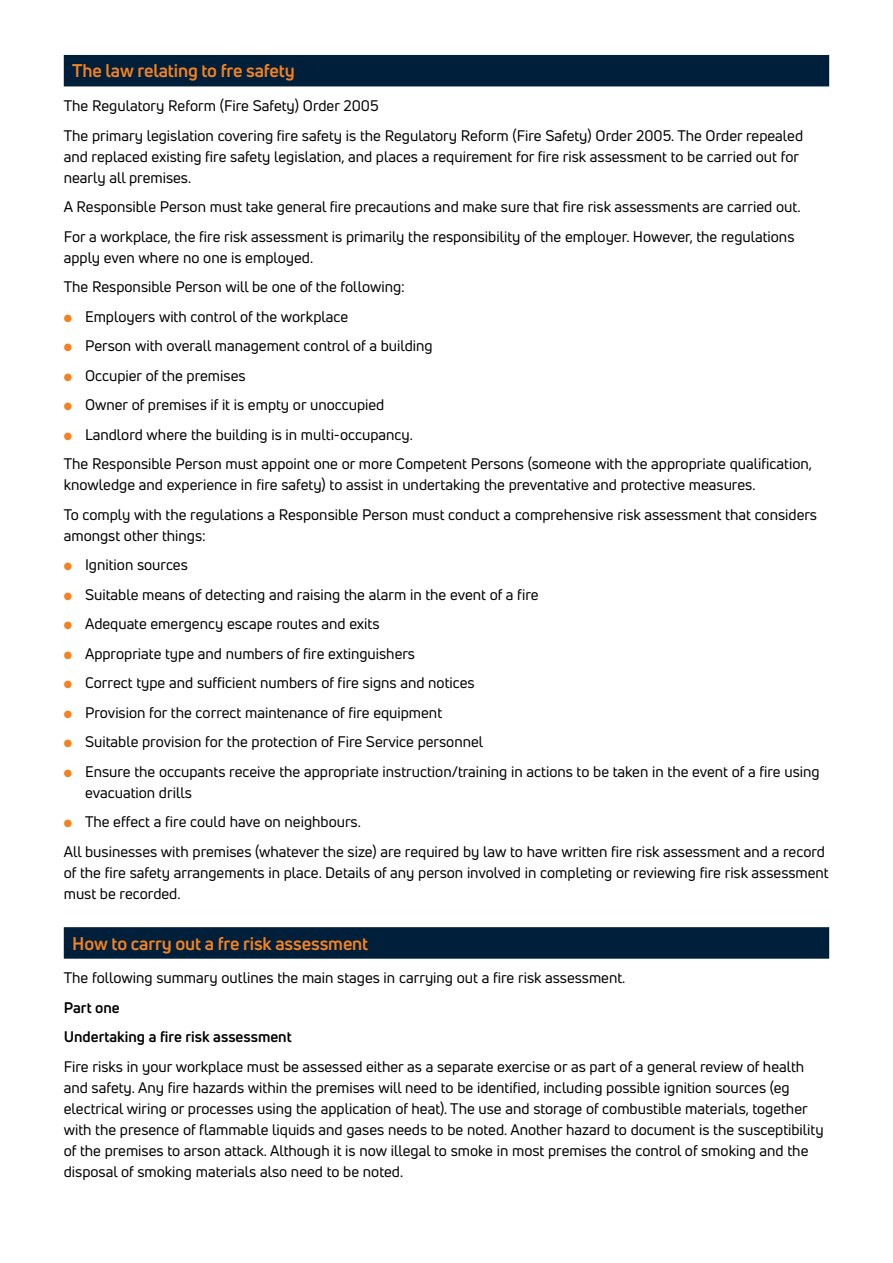
<style>
.page{position:relative;width:893px;height:1263px;background:#fff}
.page>*{position:absolute;margin:0;border:0;box-sizing:border-box;transform-origin:0 0}
.t1{font:700 18px "Uni Neue";letter-spacing:-.005em;color:#f58220}
.t2{font:15px/21px "Uni Neue";color:#000}
.t3{font:700 15px "Uni Neue";color:#000}
.s1{color:#f58220}
</style>
<div class="page">
<div style="left:64px;top:927px;width:765px;height:32px;background:#001f3b"></div>
<div style="left:64px;top:55px;width:765px;height:31px;background:#001f3b"></div>
<p class="t1" style="left:72px;top:60px;width:224px">The law relating to fre safety</p>
<p class="t2" style="left:64px;top:91px;width:741px;line-height:29.5px">The Regulatory Reform (Fire Safety) Order 2005<br>The primary legislation covering fire safety is the Regulatory Reform (Fire Safety) Order 2005. The Order repealed</p>
<p class="t2" style="left:64px;top:146px;width:737px">and replaced existing fire safety legislation, and places a requirement for fire risk assessment to be carried out for nearly all premises.</p>
<p class="t2" style="left:64px;top:192px;width:738px;line-height:29.5px">A Responsible Person must take general fire precautions and make sure that fire risk assessments are carried out.<br>For a workplace, the fire risk assessment is primarily the responsibility of the employer. However, the regulations</p>
<p class="t2" style="left:64px;top:242px;width:343px;line-height:29.5px">apply even where no one is employed.<br>The Responsible Person will be one of the following:</p>
<p class="t2" style="left:64px;top:306px;width:286px"><span class="s1">●</span> Employers with control of the workplace</p>
<p class="t2" style="left:64px;top:335px;width:370px"><span class="s1">●</span> Person with overall management control of a building</p>
<p class="t2" style="left:64px;top:365px;width:183px"><span class="s1">●</span> Occupier of the premises</p>
<p class="t2" style="left:64px;top:394px;width:322px"><span class="s1">●</span> Owner of premises if it is empty or unoccupied</p>
<p class="t2" style="left:64px;top:419px;width:750px;line-height:29.5px"><span class="s1">●</span> Landlord where the building is in multi-occupancy.<br>The Responsible Person must appoint one or more Competent Persons (someone with the appropriate qualification,</p>
<p class="t2" style="left:64px;top:474px;width:693px">knowledge and experience in fire safety) to assist in undertaking the preventative and protective measures.</p>
<p class="t2" style="left:64px;top:504px;width:755px">To comply with the regulations a Responsible Person must conduct a comprehensive risk assessment that considers</p>
<p class="t2" style="left:64px;top:525px;width:144px">amongst other things:</p>
<p class="t2" style="left:64px;top:554px;width:126px"><span class="s1">●</span> Ignition sources</p>
<p class="t2" style="left:64px;top:584px;width:476px"><span class="s1">●</span> Suitable means of detecting and raising the alarm in the event of a fire</p>
<p class="t2" style="left:64px;top:613px;width:317px"><span class="s1">●</span> Adequate emergency escape routes and exits</p>
<p class="t2" style="left:64px;top:643px;width:353px"><span class="s1">●</span> Appropriate type and numbers of fire extinguishers</p>
<p class="t2" style="left:64px;top:672px;width:412px"><span class="s1">●</span> Correct type and sufficient numbers of fire signs and notices</p>
<p class="t2" style="left:64px;top:702px;width:380px"><span class="s1">●</span> Provision for the correct maintenance of fire equipment</p>
<p class="t2" style="left:64px;top:731px;width:421px"><span class="s1">●</span> Suitable provision for the protection of Fire Service personnel</p>
<p class="t2" style="left:64px;top:761px;width:757px"><span class="s1">●</span> Ensure the occupants receive the appropriate instruction/training in actions to be taken in the event of a fire using</p>
<p class="t2" style="left:85px;top:782px;width:108px">evacuation drills</p>
<p class="t2" style="left:64px;top:811px;width:299px"><span class="s1">●</span> The effect a fire could have on neighbours.</p>
<p class="t2" style="left:64px;top:841px;width:763px">All businesses with premises (whatever the size) are required by law to have written fire risk assessment and a record</p>
<p class="t2" style="left:64px;top:862px;width:766px">of the fire safety arrangements in place. Details of any person involved in completing or reviewing fire risk assessment</p>
<p class="t2" style="left:64px;top:883px;width:118px">must be recorded.</p>
<h4 class="t1" style="left:72px;top:932px;width:297px">How to carry out a fre risk assessment</h4>
<p class="t2" style="left:64px;top:967px;width:563px">The following summary outlines the main stages in carrying out a fire risk assessment.</p>
<h5 class="t3" style="left:64px;top:998px;width:57px">Part one</h5>
<p class="t3" style="left:64px;top:1027px;width:229px">Undertaking a fire risk assessment</p>
<p class="t2" style="left:64px;top:1056px;width:761px">Fire risks in your workplace must be assessed either as a separate exercise or as part of a general review of health and safety. Any fire hazards within the premises will need to be identified, including possible ignition sources (eg electrical wiring or processes using the application of heat). The use and storage of combustible materials, together with the presence of flammable liquids and gases needs to be noted. Another hazard to document is the susceptibility of the premises to arson attack. Although it is now illegal to smoke in most premises the control of smoking and the disposal of smoking materials also need to be noted.</p>
</div>
